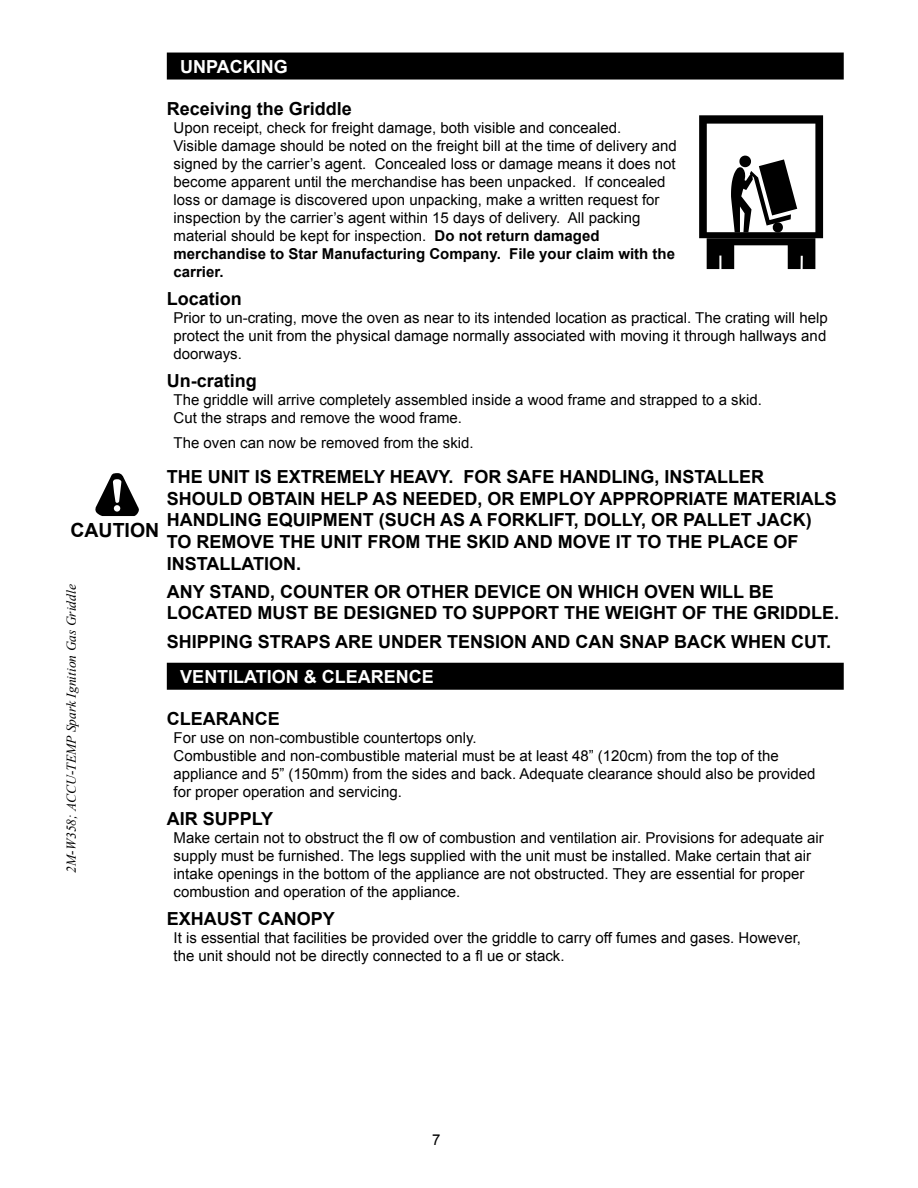
<style>
.page{position:relative;width:918px;height:1188px;background:#fff}
.page>*{position:absolute;margin:0;border:0;box-sizing:border-box;transform-origin:0 0}
.t1{font:700 19.5px "Arial";color:#000}
.t2{font:700 18px/21.6px "Arial";color:#000}
.t3{font:700 18px "Arial";color:#fff}
.t4{font:15px/18px "Arial";color:#000}
.t5{font:italic 13.5px "Times New Roman";color:#000}
.s1{font-weight:700}
</style>
<div class="page">
<div style="left:167px;top:53px;width:677px;height:27px;background:#000"></div>
<div style="left:167px;top:663px;width:677px;height:27px;background:#000"></div>
<svg style="left:699px;top:115px;width:124px;height:154px"></svg>
<svg style="left:95px;top:473px;width:44px;height:43px"></svg>
<div style="left:114px;top:505px;width:6px;height:7px;background:#fff;border-radius:50%"></div>
<h1 class="t1" style="left:70px;top:517px;width:90px">CAUTION</h1>
<p class="t5" style="left:62px;top:873px;width:290px;rotate:-90deg">2M-W358; ACCU-TEMP Spark Ignition Gas Griddle</p>
<p class="t3" style="left:180px;top:54px;width:109px">UNPACKING</p>
<p class="t2" style="left:167px;top:98px;width:187px">Receiving the Griddle</p>
<p class="t4" style="left:174px;top:118px;width:505px">Upon receipt, check for freight damage, both visible and concealed.<br>Visible damage should be noted on the freight bill at the time of delivery and signed by the carrier’s agent. Concealed loss or damage means it does not become apparent until the merchandise has been unpacked. If concealed loss or damage is discovered upon unpacking, make a written request for inspection by the carrier’s agent within 15 days of delivery. All packing material should be kept for inspection. <span class="s1">Do not return damaged merchandise to Star Manufacturing Company. File your claim with the carrier.</span></p>
<p class="t2" style="left:167px;top:288px;width:77px">Location</p>
<p class="t4" style="left:174px;top:309px;width:656px;text-align:justify">Prior to un-crating, move the oven as near to its intended location as practical. The crating will help protect the unit from the physical damage normally associated with moving it through hallways and doorways.</p>
<p class="t2" style="left:167px;top:371px;width:91px">Un-crating</p>
<p class="t4" style="left:174px;top:391px;width:590px">The griddle will arrive completely assembled inside a wood frame and strapped to a skid.<br>Cut the straps and remove the wood frame.</p>
<p class="t4" style="left:174px;top:434px;width:302px">The oven can now be removed from the skid.</p>
<p class="t2" style="left:167px;top:467px;width:672px">THE UNIT IS EXTREMELY HEAVY. FOR SAFE HANDLING, INSTALLER SHOULD OBTAIN HELP AS NEEDED, OR EMPLOY APPROPRIATE MATERIALS HANDLING EQUIPMENT (SUCH AS A FORKLIFT, DOLLY, OR PALLET JACK)<br>TO REMOVE THE UNIT FROM THE SKID AND MOVE IT TO THE PLACE OF INSTALLATION.</p>
<p class="t2" style="left:167px;top:581px;width:674px">ANY STAND, COUNTER OR OTHER DEVICE ON WHICH OVEN WILL BE<br>LOCATED MUST BE DESIGNED TO SUPPORT THE WEIGHT OF THE GRIDDLE.</p>
<p class="t2" style="left:167px;top:631px;width:666px">SHIPPING STRAPS ARE UNDER TENSION AND CAN SNAP BACK WHEN CUT.</p>
<p class="t3" style="left:180px;top:665px;width:255px">VENTILATION &amp; CLEARENCE</p>
<p class="t2" style="left:167px;top:708px;width:114px">CLEARANCE</p>
<p class="t4" style="left:174px;top:729px;width:644px">For use on non-combustible countertops only.<br>Combustible and non-combustible material must be at least 48” (120cm) from the top of the appliance and 5” (150mm) from the sides and back. Adequate clearance should also be provided for proper operation and servicing.</p>
<p class="t2" style="left:167px;top:809px;width:108px">AIR SUPPLY</p>
<p class="t4" style="left:174px;top:829px;width:652px">Make certain not to obstruct the fl ow of combustion and ventilation air. Provisions for adequate air supply must be furnished. The legs supplied with the unit must be installed. Make certain that air intake openings in the bottom of the appliance are not obstructed. They are essential for proper combustion and operation of the appliance.</p>
<p class="t2" style="left:167px;top:909px;width:170px">EXHAUST CANOPY</p>
<p class="t4" style="left:174px;top:929px;width:629px">It is essential that facilities be provided over the griddle to carry off fumes and gases. However, the unit should not be directly connected to a fl ue or stack.</p>
<p class="t4" style="left:432px;top:1131px;width:10px">7</p>
</div>
